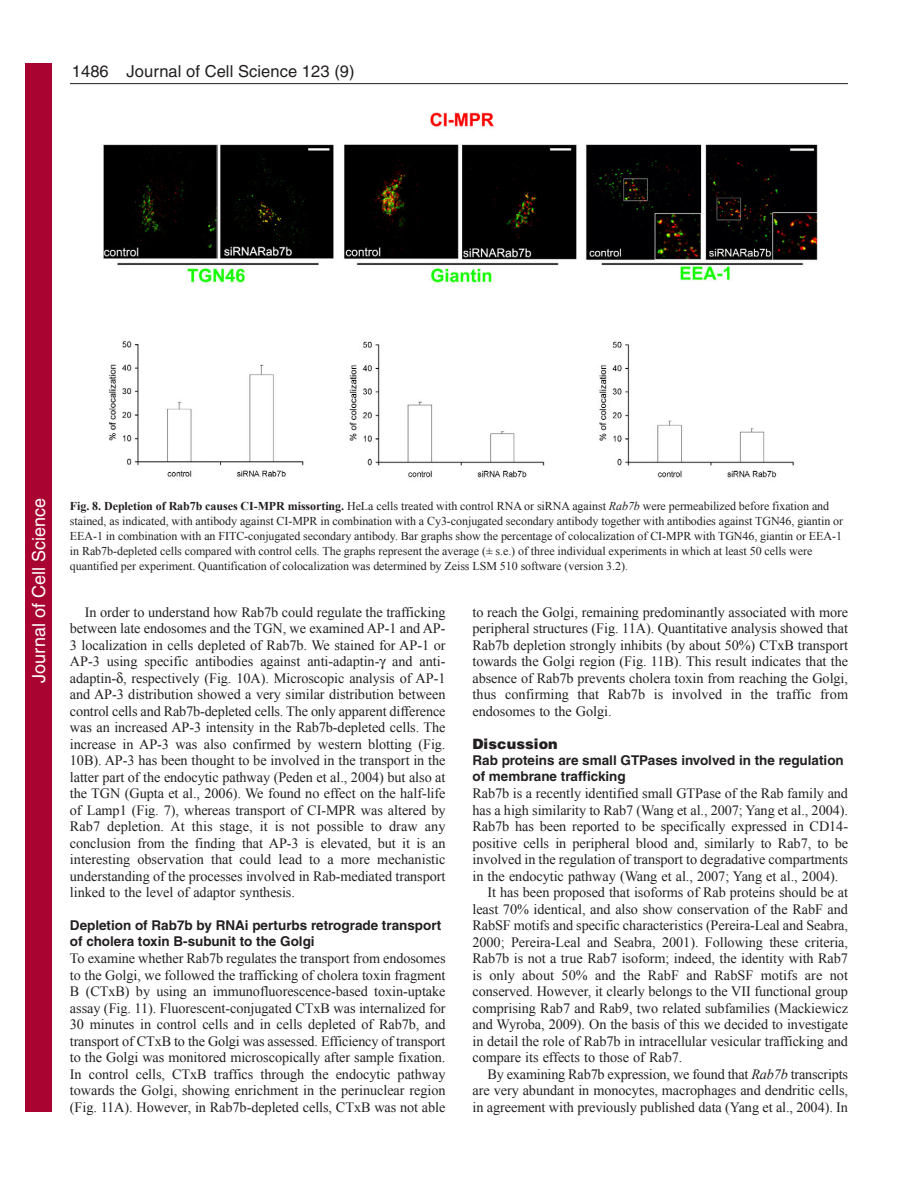
<style>
.page{position:relative;width:918px;height:1188px;background:#fff}
.page>*{position:absolute;margin:0;border:0;box-sizing:border-box;transform-origin:0 0}
.t1{font:18px "Helvetica";color:#fff}
.t2{font:16.5px "Helvetica";letter-spacing:.005em;color:#231f20}
.t3{font:14.25px/16.5px "Times New Roman";letter-spacing:-.005em;color:#231f20;text-align:justify}
.t4{font:900 14.25px "Helvetica";letter-spacing:.005em;color:#231f20}
.t5{font:700 13.5px/16.5px "Helvetica";color:#231f20}
.t6{font:12px/15px "Times New Roman";letter-spacing:-.005em;color:#231f20}
.s1{font-weight:700}
.s2{font-style:italic}
</style>
<div class="page">
<hr style="left:70px;top:83px;width:778px;height:1px;background:#231f20">
<img style="left:103px;top:112px;width:715px;height:366px">
<div style="left:26px;top:64px;width:26px;height:1048px;background:#a90332"></div>
<p class="t2" style="left:72px;top:65px;width:284px">1486 Journal of Cell Science 123 (9)</p>
<p class="t1" style="left:28px;top:683px;width:186px;rotate:-90deg">Journal of Cell Science</p>
<p class="t6" style="left:70px;top:498px;width:775px"><span class="s1">Fig. 8. Depletion of Rab7b causes CI-MPR missorting.</span> HeLa cells treated with control RNA or siRNA against <span class="s2">Rab7b</span> were permeabilized before fixation and stained, as indicated, with antibody against CI-MPR in combination with a Cy3-conjugated secondary antibody together with antibodies against TGN46, giantin or EEA-1 in combination with an FITC-conjugated secondary antibody. Bar graphs show the percentage of colocalization of CI-MPR with TGN46, giantin or EEA-1 in Rab7b-depleted cells compared with control cells. The graphs represent the average (± s.e.) of three individual experiments in which at least 50 cells were quantified per experiment. Quantification of colocalization was determined by Zeiss LSM 510 software (version 3.2).</p>
<p class="t3" style="left:70px;top:603px;width:377px;text-indent:15px">In order to understand how Rab7b could regulate the trafficking between late endosomes and the TGN, we examined AP-1 and AP-3 localization in cells depleted of Rab7b. We stained for AP-1 or AP-3 using specific antibodies against anti-adaptin- and anti&shy;adaptin- , respectively (Fig. 10A). Microscopic analysis of AP-1 and AP-3 distribution showed a very similar distribution between control cells and Rab7b-depleted cells. The only apparent difference was an increased AP-3 intensity in the Rab7b-depleted cells. The increase in AP-3 was also confirmed by western blotting (Fig.<br>10B). AP-3 has been thought to be involved in the transport in the latter part of the endocytic pathway (Peden et al., 2004) but also at the TGN (Gupta et al., 2006). We found no effect on the half-life of Lamp1 (Fig. 7), whereas transport of CI-MPR was altered by Rab7 depletion. At this stage, it is not possible to draw any conclusion from the finding that AP-3 is elevated, but it is an interesting observation that could lead to a more mechanistic understanding of the processes involved in Rab-mediated transport linked to the level of adaptor synthesis.</p>
<p class="t5" style="left:70px;top:918px;width:373px">Depletion of Rab7b by RNAi perturbs retrograde transport of cholera toxin B-subunit to the Golgi</p>
<p class="t3" style="left:70px;top:950px;width:377px">To examine whether Rab7b regulates the transport from endosomes to the Golgi, we followed the trafficking of cholera toxin fragment B (CTxB) by using an immunofluorescence-based toxin-uptake assay (Fig. 11). Fluorescent-conjugated CTxB was internalized for 30 minutes in control cells and in cells depleted of Rab7b, and transport of CTxB to the Golgi was assessed. Efficiency of transport to the Golgi was monitored microscopically after sample fixation.<br>In control cells, CTxB traffics through the endocytic pathway towards the Golgi, showing enrichment in the perinuclear region (Fig. 11A). However, in Rab7b-depleted cells, CTxB was not able</p>
<p class="t3" style="left:473px;top:603px;width:377px">to reach the Golgi, remaining predominantly associated with more peripheral structures (Fig. 11A). Quantitative analysis showed that Rab7b depletion strongly inhibits (by about 50%) CTxB transport towards the Golgi region (Fig. 11B). This result indicates that the absence of Rab7b prevents cholera toxin from reaching the Golgi, thus confirming that Rab7b is involved in the traffic from endosomes to the Golgi.</p>
<p class="t4" style="left:473px;top:738px;width:87px">Discussion</p>
<p class="t5" style="left:473px;top:753px;width:373px">Rab proteins are small GTPases involved in the regulation of membrane trafficking</p>
<p class="t3" style="left:473px;top:785px;width:377px">Rab7b is a recently identified small GTPase of the Rab family and</p>
<p class="t3" style="left:473px;top:801px;width:377px">has a high similarity to Rab7 (Wang et al., 2007; Yang et al., 2004).</p>
<p class="t3" style="left:473px;top:818px;width:377px">Rab7b has been reported to be specifically expressed in CD14-</p>
<p class="t3" style="left:473px;top:834px;width:377px">positive cells in peripheral blood and, similarly to Rab7, to be</p>
<p class="t3" style="left:473px;top:851px;width:377px">involved in the regulation of transport to degradative compartments</p>
<p class="t3" style="left:473px;top:867px;width:367px">in the endocytic pathway (Wang et al., 2007; Yang et al., 2004).</p>
<p class="t3" style="left:488px;top:884px;width:362px">It has been proposed that isoforms of Rab proteins should be at</p>
<p class="t3" style="left:473px;top:900px;width:377px">least 70% identical, and also show conservation of the RabF and</p>
<p class="t3" style="left:473px;top:917px;width:377px">RabSF motifs and specific characteristics (Pereira-Leal and Seabra,</p>
<p class="t3" style="left:473px;top:933px;width:377px">2000; Pereira-Leal and Seabra, 2001). Following these criteria,</p>
<p class="t3" style="left:473px;top:950px;width:377px">Rab7b is not a true Rab7 isoform; indeed, the identity with Rab7</p>
<p class="t3" style="left:473px;top:966px;width:377px">is only about 50% and the RabF and RabSF motifs are not</p>
<p class="t3" style="left:473px;top:983px;width:377px">conserved. However, it clearly belongs to the VII functional group</p>
<p class="t3" style="left:473px;top:999px;width:377px">comprising Rab7 and Rab9, two related subfamilies (Mackiewicz</p>
<p class="t3" style="left:473px;top:1016px;width:377px">and Wyroba, 2009). On the basis of this we decided to investigate</p>
<p class="t3" style="left:473px;top:1032px;width:377px">in detail the role of Rab7b in intracellular vesicular trafficking and</p>
<p class="t3" style="left:473px;top:1049px;width:212px">compare its effects to those of Rab7.</p>
<p class="t3" style="left:488px;top:1065px;width:362px">By examining Rab7b expression, we found that <span class="s2">Rab7b</span> transcripts</p>
<p class="t3" style="left:473px;top:1082px;width:377px">are very abundant in monocytes, macrophages and dendritic cells,</p>
<p class="t3" style="left:473px;top:1098px;width:377px">in agreement with previously published data (Yang et al., 2004). In</p>
</div>
